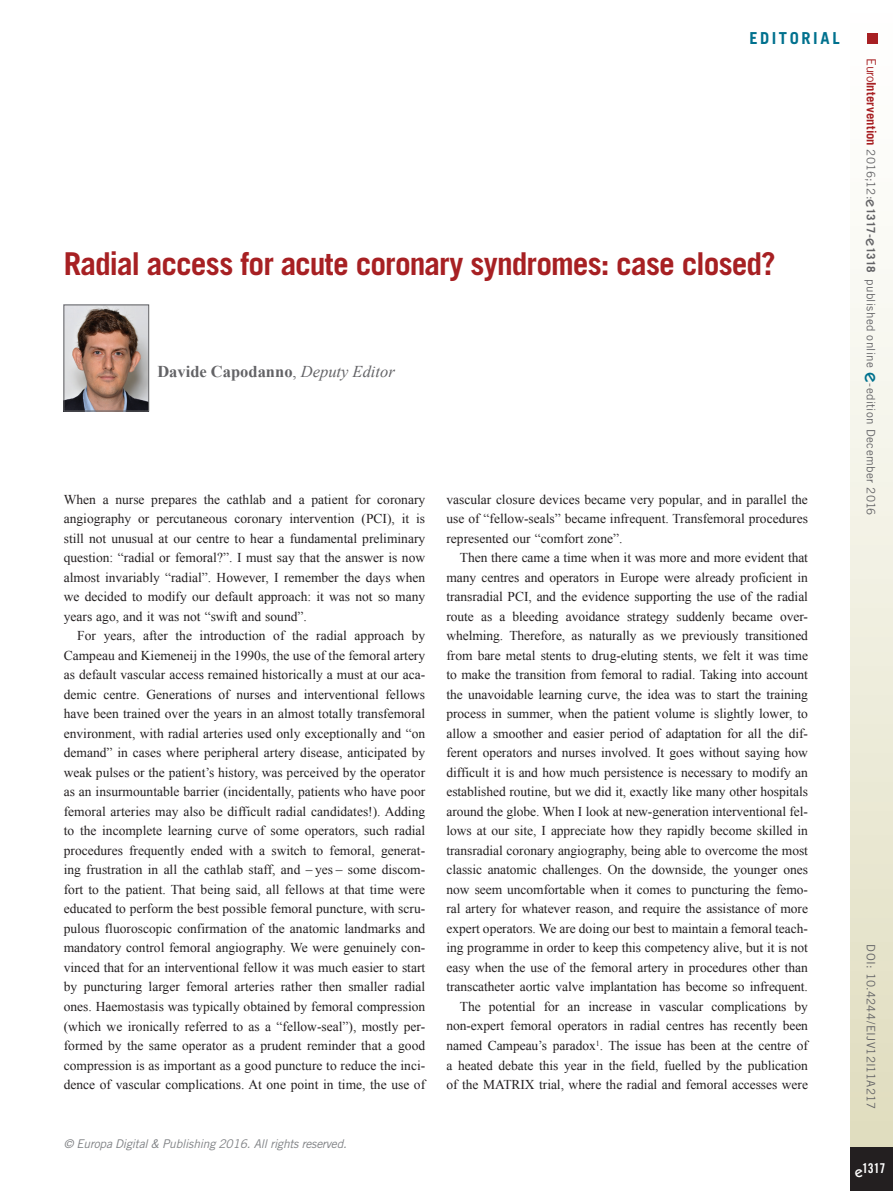
<style>
.page{position:relative;width:893px;height:1191px;background:#fff}
.page>*{position:absolute;margin:0;border:0;box-sizing:border-box;transform-origin:0 0}
.chapitre_titre{font:700 31.5px "Trade Gothic LT Std";letter-spacing:-.035em;color:#a72023}
.chapitre_auteurs{font:700 16.5px "Times New Roman";color:#636366}
.chapitre_tetiere{font:700 16.5px "Trade Gothic LT Std";letter-spacing:.16em;color:#00718e}
.text_paragraph{font:13.5px/19.5px "Times New Roman";color:#231f20;text-align:justify}
.text_1er_paragraph{font:13.5px/19.5px "Times New Roman";color:#231f20;text-align:justify}
.t1{font:13.5px "Trade Gothic LT Std Bd Cn 20";color:#fff}
.t2{font:italic 12px "Trade Gothic LT Std";letter-spacing:-.02em;color:#808285}
.doi{font:11.7px "Trade Gothic LT Std";letter-spacing:.025em;color:#636366}
.s1{font-weight:400}
.s2{font-weight:400;font-style:italic}
.s3{font-size:12.75px;color:#a72023}
.s4{font-weight:700;font-size:12.75px;color:#a72023}
.s5{font-family:"ITC Kabel Std";font-weight:500;font-size:15px}
.s6{font-weight:700}
.s7{font-family:"ITC Kabel Std";font-weight:500;font-size:19.5px;color:#00718e}
</style>
<div class="page">
<div style="left:850px;top:0;width:43px;height:1191px;background:linear-gradient(to bottom,#fff,#dfdcbd)"></div>
<div style="left:850px;top:1147px;width:43px;height:44px;background:#231f20"></div>
<div style="left:867px;top:34px;width:11px;height:10px;background:#a72023"></div>
<img style="left:66px;top:307px;width:81px;height:102px">
<div style="left:64px;top:305px;width:85px;height:106px;border:1px solid #636366"></div>
<p class="chapitre_tetiere" style="left:749px;top:28px;width:92px">EDITORIAL</p>
<p class="chapitre_titre" style="left:64px;top:244px;width:713px">Radial access for acute coronary syndromes: case closed?</p>
<p class="chapitre_auteurs" style="left:157px;top:360px;width:239px">Davide Capodanno<span class="s1">,</span> <span class="s2">Deputy Editor</span></p>
<p class="text_1er_paragraph" style="left:64px;top:489px;width:363px">When a nurse prepares the cathlab and a patient for coronary angiography or percutaneous coronary intervention (PCI), it is still not unusual at our centre to hear a fundamental preliminary question: “radial or femoral?”. I must say that the answer is now almost invariably “radial”. However, I remember the days when we decided to modify our default approach: it was not so many years ago, and it was not “swift and sound”.</p>
<p class="text_paragraph" style="left:64px;top:626px;width:363px;text-indent:14px">For years, after the introduction of the radial approach by Campeau and Kiemeneij in the 1990s, the use of the femoral artery as default vascular access remained historically a must at our aca&shy;demic centre. Generations of nurses and interventional fellows have been trained over the years in an almost totally transfemoral environment, with radial arteries used only exceptionally and “on demand” in cases where peripheral artery disease, anticipated by weak pulses or the patient’s history, was perceived by the operator as an insurmountable barrier (incidentally, patients who have poor femoral arteries may also be difficult radial candidates!). Adding to the incomplete learning curve of some operators, such radial procedures frequently ended with a switch to femoral, generat&shy;ing frustration in all the cathlab staff, and – yes – some discom&shy;fort to the patient. That being said, all fellows at that time were educated to perform the best possible femoral puncture, with scru&shy;pulous fluoroscopic confirmation of the anatomic landmarks and mandatory control femoral angiography. We were genuinely con&shy;vinced that for an interventional fellow it was much easier to start by puncturing larger femoral arteries rather then smaller radial ones. Haemostasis was typically obtained by femoral compression (which we ironically referred to as a “fellow-seal”), mostly per&shy;formed by the same operator as a prudent reminder that a good compression is as important as a good puncture to reduce the inci&shy;dence of vascular complications. At one point in time, the use of</p>
<p class="t2" style="left:64px;top:1137px;width:285px">© Europa Digital &amp; Publishing 2016. All rights reserved.</p>
<p class="text_paragraph" style="left:446px;top:489px;width:363px">vascular closure devices became very popular, and in parallel the use of “fellow-seals” became infrequent. Transfemoral procedures represented our “comfort zone”.</p>
<p class="text_paragraph" style="left:446px;top:548px;width:363px;text-indent:14px">Then there came a time when it was more and more evident that many centres and operators in Europe were already proficient in transradial PCI, and the evidence supporting the use of the radial route as a bleeding avoidance strategy suddenly became over&shy;whelming. Therefore, as naturally as we previously transitioned from bare metal stents to drug-eluting stents, we felt it was time to make the transition from femoral to radial. Taking into account the unavoidable learning curve, the idea was to start the training process in summer, when the patient volume is slightly lower, to allow a smoother and easier period of adaptation for all the dif&shy;ferent operators and nurses involved. It goes without saying how difficult it is and how much persistence is necessary to modify an established routine, but we did it, exactly like many other hospitals around the globe. When I look at new-generation interventional fel&shy;lows at our site, I appreciate how they rapidly become skilled in transradial coronary angiography, being able to overcome the most classic anatomic challenges. On the downside, the younger ones now seem uncomfortable when it comes to puncturing the femo&shy;ral artery for whatever reason, and require the assistance of more expert operators. We are doing our best to maintain a femoral teach&shy;ing programme in order to keep this competency alive, but it is not easy when the use of the femoral artery in procedures other than transcatheter aortic valve implantation has become so infrequent.</p>
<p class="text_paragraph" style="left:446px;top:996px;width:363px;text-indent:14px">The potential for an increase in vascular complications by non-expert femoral operators in radial centres has recently been named Campeau’s paradox<sup>1</sup>. The issue has been at the centre of a heated debate this year in the field, fuelled by the publication of the MATRIX trial, where the radial and femoral accesses were</p>
<p class="doi" style="left:878px;top:58px;width:458px;rotate:90deg"><span class="s3">Euro</span><span class="s4">Intervention</span> 2016;12:<span class="s5">e</span><span class="s6">1317-</span><span class="s5">e</span><span class="s6">1318</span> published online <span class="s7">e</span>-edition December 2016</p>
<p class="doi" style="left:878px;top:944px;width:166px;rotate:90deg">DOI: 10.4244/EIJV12I11A217</p>
<p class="t1" style="left:855px;top:1160px;width:32px"><span class="s5">e</span>1317</p>
</div>
